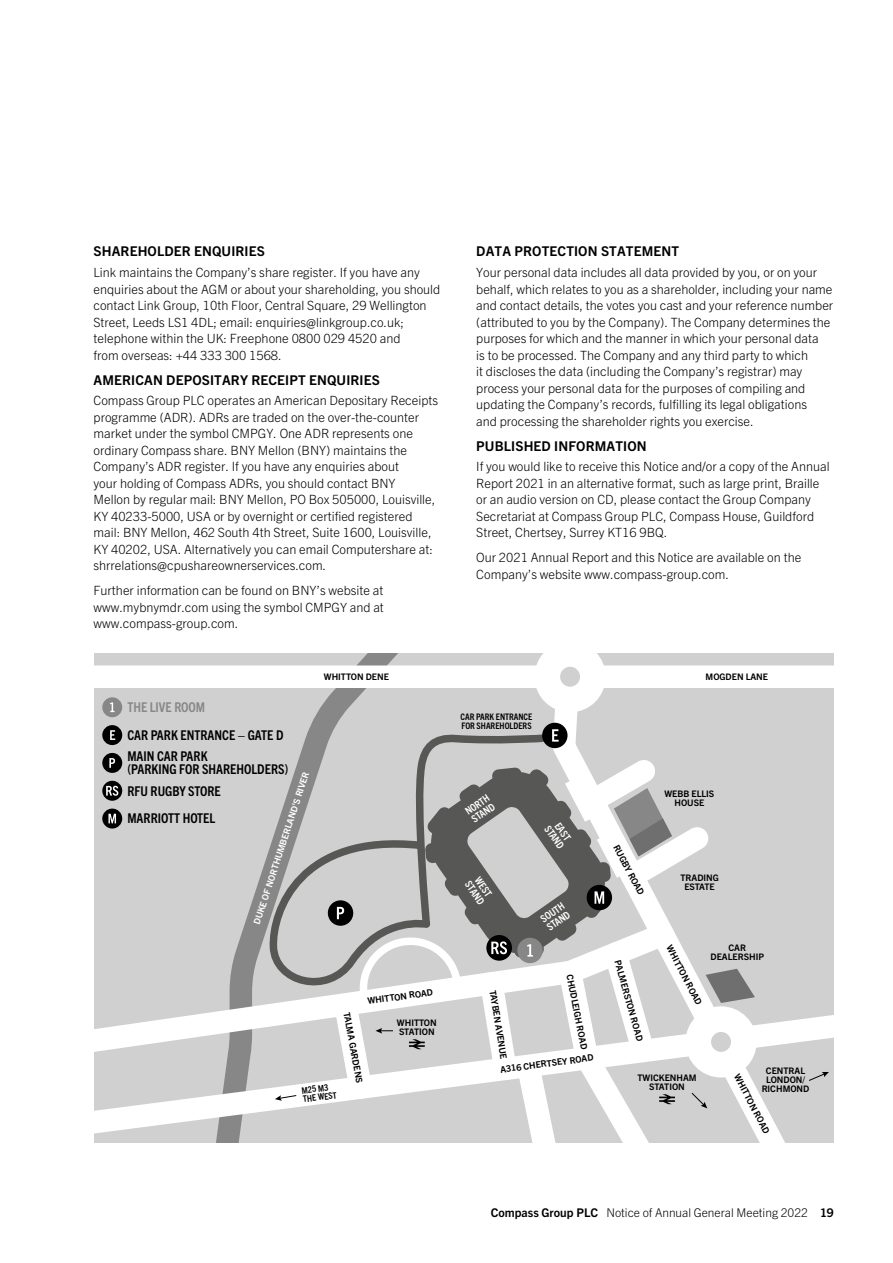
<style>
.page{position:relative;width:893px;height:1263px;background:#fff}
.page>*{position:absolute;margin:0;border:0;box-sizing:border-box;transform-origin:0 0}
.t1{font:700 13.5px "Trade Gothic Next LT Pro";letter-spacing:.01em;color:#000}
.t2{font:700 condensed 13.5px/27.8px "Trade Gothic Next LT Pro";color:#000}
.t3{font:700 condensed 13.5px "Trade Gothic Next LT Pro";color:#878787}
.t4{font:300 12.75px/16.5px "Trade Gothic Next LT Pro";color:#000}
.t5{font:300 12px "Trade Gothic Next LT Pro";color:#000}
.t6{font:700 condensed 10.35px/10.4px "Trade Gothic Next LT Pro";color:#fff}
.t7{font:700 9px/9px "Trade Gothic Next LT Pro";color:#000;text-align:center}
.t8{font:700 condensed 9px/9px "Trade Gothic Next LT Pro";color:#000}
.t9{font:700 9px "Trade Gothic Next LT Pro";color:#fff}
.s1{font-weight:700}
</style>
<div class="page">
<div style="left:94px;top:653px;width:739px;height:489px;background:#d0d0d0"></div>
<svg style="left:251px;top:653px;width:147px;height:252px"></svg>
<div style="left:94px;top:665px;width:448px;height:23px;background:#fff"></div>
<div style="left:598px;top:665px;width:235px;height:23px;background:#fff"></div>
<svg style="left:544px;top:712px;width:34px;height:17px"></svg>
<svg style="left:534px;top:653px;width:72px;height:59px"></svg>
<svg style="left:166px;top:905px;width:154px;height:114px"></svg>
<svg style="left:94px;top:1019px;width:226px;height:123px"></svg>
<svg style="left:264px;top:729px;width:56px;height:278px"></svg>
<svg style="left:102px;top:781px;width:20px;height:20px"></svg>
<svg style="left:106px;top:786px;width:12px;height:10px"></svg>
<div style="left:102px;top:808px;width:20px;height:20px;background:#000;border-radius:50%"></div>
<svg style="left:108px;top:814px;width:8px;height:9px"></svg>
<div style="left:102px;top:725px;width:20px;height:20px;background:#000;border-radius:50%"></div>
<svg style="left:110px;top:730px;width:5px;height:10px"></svg>
<div style="left:102px;top:697px;width:20px;height:20px;background:#878787;border-radius:50%"></div>
<svg style="left:110px;top:702px;width:4px;height:10px"></svg>
<div style="left:102px;top:753px;width:20px;height:20px;background:#000;border-radius:50%"></div>
<svg style="left:109px;top:758px;width:6px;height:10px"></svg>
<div style="left:542px;top:723px;width:25px;height:25px;background:#000;border-radius:50%"></div>
<svg style="left:275px;top:1095px;width:22px;height:6px"></svg>
<svg style="left:320px;top:729px;width:513px;height:413px"></svg>
<p class="t1" style="left:94px;top:242px;width:173px">SHAREHOLDER ENQUIRIES</p>
<p class="t4" style="left:94px;top:263px;width:348px">Link maintains the Company’s share register. If you have any enquiries about the AGM or about your shareholding, you should contact Link Group, 10th Floor, Central Square, 29 Wellington Street, Leeds LS1 4DL; email: enquiries@linkgroup.co.uk; telephone within the UK: Freephone 0800 029 4520 and<br>from overseas: +44 333 300 1568.</p>
<p class="t1" style="left:94px;top:370px;width:288px">AMERICAN DEPOSITARY RECEIPT ENQUIRIES</p>
<p class="t4" style="left:94px;top:392px;width:346px">Compass Group PLC operates an American Depositary Receipts programme (ADR). ADRs are traded on the over-the-counter market under the symbol CMPGY. One ADR represents one ordinary Compass share. BNY Mellon (BNY) maintains the Company’s ADR register. If you have any enquiries about<br>your holding of Compass ADRs, you should contact BNY<br>Mellon by regular mail: BNY Mellon, PO Box 505000, Louisville, KY 40233-5000, USA or by overnight or certified registered mail: BNY Mellon, 462 South 4th Street, Suite 1600, Louisville, KY 40202, USA. Alternatively you can email Computershare at: shrrelations@cpushareownerservices.com.</p>
<p class="t4" style="left:94px;top:582px;width:292px;text-align:justify">Further information can be found on BNY’s website at www.mybnymdr.com using the symbol CMPGY and at www.compass-group.com.</p>
<p class="t1" style="left:476px;top:242px;width:204px">DATA PROTECTION STATEMENT</p>
<p class="t4" style="left:476px;top:263px;width:358px">Your personal data includes all data provided by you, or on your behalf, which relates to you as a shareholder, including your name and contact details, the votes you cast and your reference number (attributed to you by the Company). The Company determines the purposes for which and the manner in which your personal data<br>is to be processed. The Company and any third party to which<br>it discloses the data (including the Company’s registrar) may process your personal data for the purposes of compiling and updating the Company’s records, fulfilling its legal obligations<br>and processing the shareholder rights you exercise.</p>
<p class="t1" style="left:476px;top:436px;width:172px">PUBLISHED INFORMATION</p>
<p class="t4" style="left:476px;top:458px;width:355px">If you would like to receive this Notice and/or a copy of the Annual Report 2021 in an alternative format, such as large print, Braille or an audio version on CD, please contact the Group Company Secretariat at Compass Group PLC, Compass House, Guildford Street, Chertsey, Surrey KT16 9BQ.</p>
<p class="t4" style="left:476px;top:549px;width:327px">Our 2021 Annual Report and this Notice are available on the<br>Company’s website www.compass-group.com.</p>
<p class="t3" style="left:127px;top:698px;width:79px">THE LIVE ROOM</p>
<p class="t2" style="left:127px;top:748px;width:162px;line-height:13.5px">MAIN CAR PARK<br>(PARKING FOR SHAREHOLDERS)</p>
<p class="t2" style="left:127px;top:720px;width:158px">CAR PARK ENTRANCE – GATE D</p>
<p class="t9" style="left:251px;top:922px;width:161px;rotate:-72deg">DUKE OF NORTHUMBERLAND’S RIVER</p>
<p class="t2" style="left:127px;top:776px;width:95px">RFU RUGBY STORE<br>MARRIOTT HOTEL</p>
<p class="t7" style="left:324px;top:671px;width:67px">WHITTON DENE</p>
<p class="t7" style="left:706px;top:671px;width:64px">MOGDEN LANE</p>
<p class="t8" style="left:460px;top:711px;width:73px">CAR PARK ENTRANCE<br>FOR SHAREHOLDERS</p>
<p class="t6" style="left:463px;top:807px;width:29px;rotate:-35deg">NORTH<br>STAND</p>
<p class="t6" style="left:560px;top:817px;width:27px;text-align:center;rotate:55deg">EAST<br>STAND</p>
<p class="t6" style="left:481px;top:873px;width:27px;rotate:55deg">WEST<br>STAND</p>
<p class="t6" style="left:538px;top:915px;width:28px;rotate:-35deg">SOUTH<br>STAND</p>
<p class="t7" style="left:620px;top:843px;width:57px;rotate:62deg">RUGBY ROAD</p>
<p class="t7" style="left:664px;top:789px;width:52px">WEBB ELLIS<br>HOUSE</p>
<p class="t7" style="left:680px;top:873px;width:40px">TRADING<br>ESTATE</p>
<p class="t7" style="left:367px;top:996px;width:67px;rotate:-8deg">WHITTON ROAD</p>
<p class="t7" style="left:352px;top:1011px;width:73px;rotate:80deg">TALMA GARDENS</p>
<p class="t8" style="left:301px;top:1085px;width:36px;rotate:-7deg">M25 M3<br>THE WEST</p>
<p class="t7" style="left:397px;top:1018px;width:41px;text-align:left">WHITTON<br>STATION</p>
<p class="t7" style="left:575px;top:973px;width:78px;rotate:79deg">CHUDLEIGH ROAD</p>
<p class="t7" style="left:498px;top:989px;width:71px;rotate:81deg">TAYBEN AVENUE</p>
<p class="t7" style="left:500px;top:1064px;width:96px;rotate:-7deg">A316 CHERTSEY ROAD</p>
<p class="t7" style="left:622px;top:959px;width:85px;rotate:74deg">PALMERSTON ROAD</p>
<p class="t7" style="left:673px;top:943px;width:67px;rotate:62deg">WHITTON ROAD</p>
<p class="t7" style="left:710px;top:942px;width:55px">CAR<br>DEALERSHIP</p>
<p class="t7" style="left:637px;top:1073px;width:61px">TWICKENHAM<br>STATION</p>
<p class="t7" style="left:762px;top:1066px;width:49px">CENTRAL<br>LONDON/<br>RICHMOND</p>
<p class="t7" style="left:741px;top:1072px;width:67px;rotate:62deg">WHITTON ROAD</p>
<p class="t5" style="left:491px;top:1204px;width:344px"><span class="s1">Compass Group PLC</span> Notice of Annual General Meeting 2022 <span class="s1">19</span></p>
</div>
